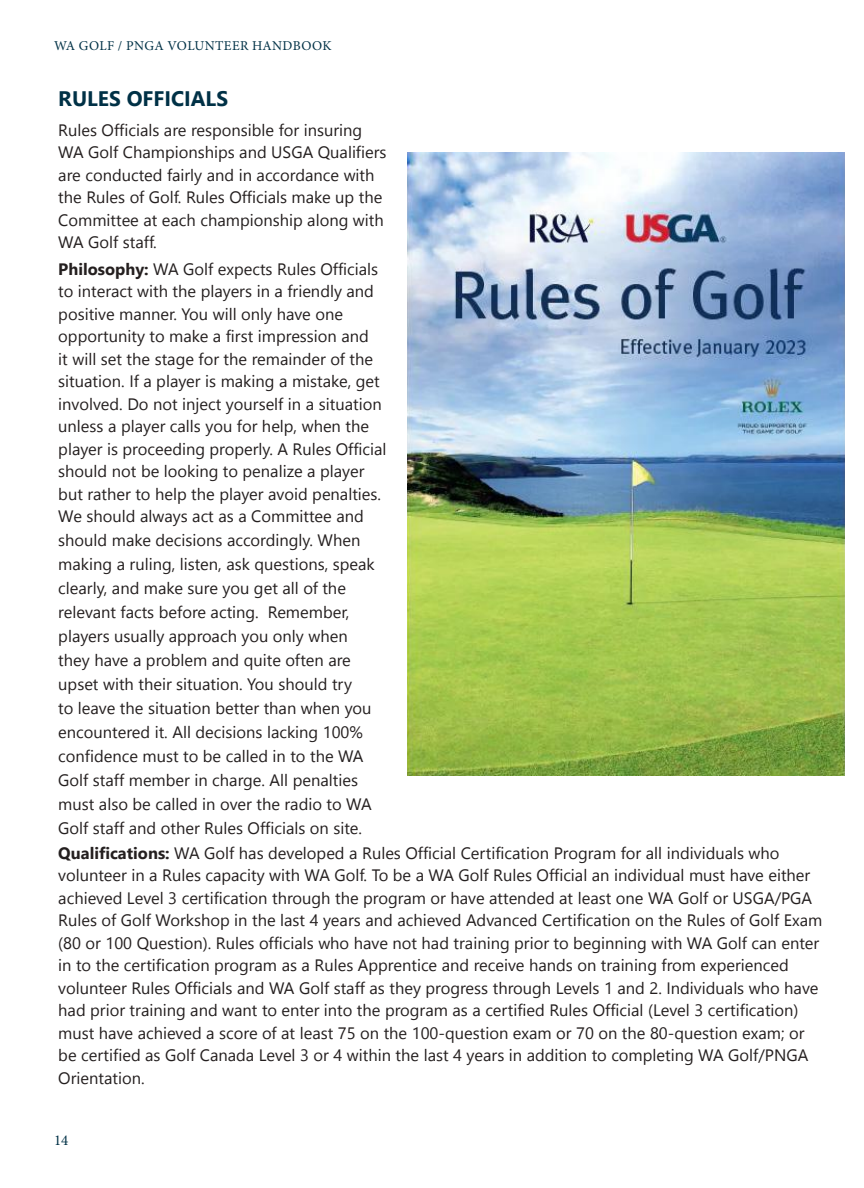
<style>
.page{position:relative;width:864px;height:1188px;background:#fff}
.page>*{position:absolute;margin:0;border:0;box-sizing:border-box;transform-origin:0 0}
.t1{font:700 21px "Nirmala UI";color:#003146}
.t2{font:16.5px/22.5px "Nirmala UI";color:#241f1f}
.t3{font:15px "Minion Pro";color:#003146}
.t4{font:13.5px "Minion Pro";letter-spacing:.03em;color:#003146}
.s1{font-weight:700}
</style>
<div class="page">
<img style="left:407px;top:153px;width:438px;height:622px">
<p class="t4" style="left:54px;top:37px;width:279px">WA GOLF / PNGA VOLUNTEER HANDBOOK</p>
<p class="t1" style="left:58px;top:81px;width:171px">RULES OFFICIALS</p>
<p class="t2" style="left:58px;top:117px;width:330px">Rules Officials are responsible for insuring WA Golf Championships and USGA Qualifiers are conducted fairly and in accordance with the Rules of Golf. Rules Officials make up the Committee at each championship along with WA Golf staff.</p>
<p class="t2" style="left:58px;top:257px;width:330px"><span class="s1">Philosophy:</span> WA Golf expects Rules Officials to interact with the players in a friendly and positive manner. You will only have one opportunity to make a first impression and<br>it will set the stage for the remainder of the situation. If a player is making a mistake, get involved. Do not inject yourself in a situation unless a player calls you for help, when the player is proceeding properly. A Rules Official should not be looking to penalize a player but rather to help the player avoid penalties.<br>We should always act as a Committee and</p>
<p class="t2" style="left:58px;top:527px;width:723px;line-height:24px">should make decisions accordingly. When<br>making a ruling, listen, ask questions, speak<br>clearly, and make sure you get all of the<br>relevant facts before acting. Remember,<br>players usually approach you only when<br>they have a problem and quite often are<br>upset with their situation. You should try<br>to leave the situation better than when you<br>encountered it. All decisions lacking 100%<br>confidence must to be called in to the WA<br>Golf staff member in charge. All penalties<br>must also be called in over the radio to WA<br>Golf staff and other Rules Officials on site.<br><span class="s1">Qualifications:</span> WA Golf has developed a Rules Official Certification Program for all individuals who</p>
<p class="t2" style="left:58px;top:863px;width:766px">volunteer in a Rules capacity with WA Golf. To be a WA Golf Rules Official an individual must have either achieved Level 3 certification through the program or have attended at least one WA Golf or USGA/PGA Rules of Golf Workshop in the last 4 years and achieved Advanced Certification on the Rules of Golf Exam (80 or 100 Question). Rules officials who have not had training prior to beginning with WA Golf can enter in to the certification program as a Rules Apprentice and receive hands on training from experienced volunteer Rules Officials and WA Golf staff as they progress through Levels 1 and 2. Individuals who have had prior training and want to enter into the program as a certified Rules Official (Level 3 certification) must have achieved a score of at least 75 on the 100-question exam or 70 on the 80-question exam; or be certified as Golf Canada Level 3 or 4 within the last 4 years in addition to completing WA Golf/PNGA Orientation.</p>
<p class="t3" style="left:54px;top:1130px;width:16px">14</p>
</div>
